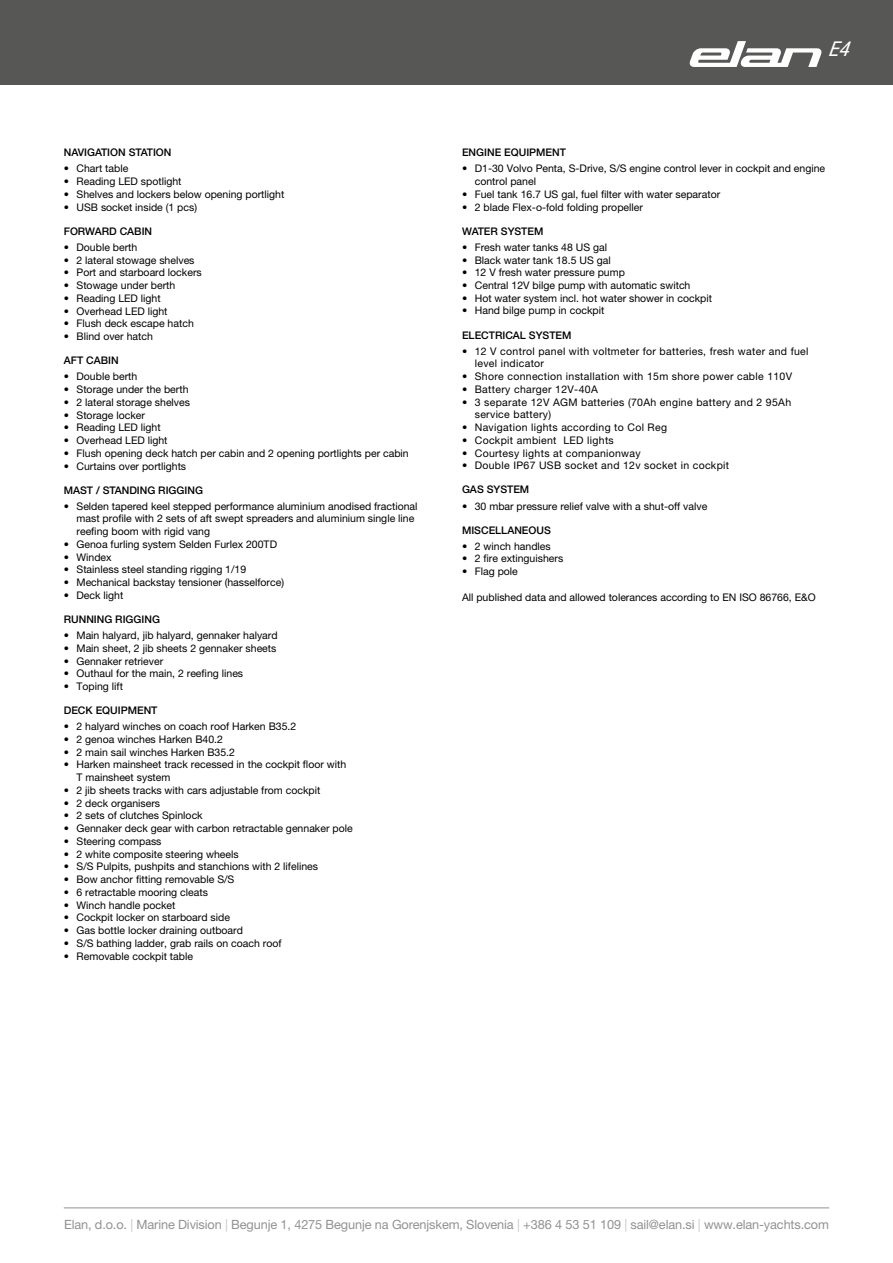
<style>
.page{position:relative;width:893px;height:1263px;background:#fff}
.page>*{position:absolute;margin:0;border:0;box-sizing:border-box;transform-origin:0 0}
.t1{font:italic condensed 20.4px "Helvetica Neue LT Pro";color:#fff;scale:1.06 1}
.t2{font:12.75px "Helvetica Neue LT Pro";letter-spacing:-.01em;color:#929292}
.t3{font:10.5px/12.8px "Helvetica Neue LT Pro";color:#000}
.t4{font:10.5px/12.8px "Helvetica Neue LT Pro";letter-spacing:.03em;color:#000}
.t5{font:500 10.5px "Helvetica Neue LT Pro";color:#000}
.s1{color:#c6c6c6}
</style>
<div class="page">
<hr style="left:64px;top:1207px;width:765px;height:1px;background:#929292">
<div style="left:0;top:0;width:893px;height:85px;background:#575756"></div>
<svg style="left:689px;top:41px;width:133px;height:26px"></svg>
<p class="t5" style="left:64px;top:146px;width:109px">NAVIGATION STATION</p>
<p class="t3" style="left:64px;top:162px;width:66px">• Chart table</p>
<p class="t3" style="left:64px;top:175px;width:119px">• Reading LED spotlight</p>
<p class="t3" style="left:64px;top:188px;width:222px">• Shelves and lockers below opening portlight</p>
<p class="t3" style="left:64px;top:200px;width:135px">• USB socket inside (1 pcs)</p>
<p class="t5" style="left:64px;top:225px;width:90px">FORWARD CABIN</p>
<p class="t3" style="left:64px;top:241px;width:75px">• Double berth</p>
<p class="t3" style="left:64px;top:253px;width:132px">• 2 lateral stowage shelves</p>
<p class="t3" style="left:64px;top:266px;width:139px">• Port and starboard lockers</p>
<p class="t3" style="left:64px;top:279px;width:113px">• Stowage under berth</p>
<p class="t3" style="left:64px;top:292px;width:98px">• Reading LED light</p>
<p class="t3" style="left:64px;top:304px;width:105px">• Overhead LED light</p>
<p class="t3" style="left:64px;top:317px;width:132px">• Flush deck escape hatch</p>
<p class="t3" style="left:64px;top:330px;width:91px">• Blind over hatch</p>
<p class="t5" style="left:64px;top:354px;width:56px">AFT CABIN</p>
<p class="t3" style="left:64px;top:370px;width:75px">• Double berth</p>
<p class="t3" style="left:64px;top:383px;width:126px">• Storage under the berth</p>
<p class="t3" style="left:64px;top:395px;width:128px">• 2 lateral storage shelves</p>
<p class="t3" style="left:64px;top:408px;width:83px">• Storage locker</p>
<p class="t3" style="left:64px;top:421px;width:98px">• Reading LED light</p>
<p class="t3" style="left:64px;top:434px;width:105px">• Overhead LED light</p>
<p class="t3" style="left:64px;top:446px;width:346px">• Flush opening deck hatch per cabin and 2 opening portlights per cabin</p>
<p class="t3" style="left:64px;top:459px;width:124px">• Curtains over portlights</p>
<p class="t5" style="left:64px;top:483px;width:141px">MAST / STANDING RIGGING</p>
<p class="t3" style="left:77px;top:499px;width:342px;text-indent:-13px">• Selden tapered keel stepped performance aluminium anodised fractional mast profile with 2 sets of aft swept spreaders and aluminium single line reefing boom with rigid vang</p>
<p class="t3" style="left:64px;top:538px;width:215px">• Genoa furling system Selden Furlex 200TD</p>
<p class="t3" style="left:64px;top:550px;width:49px">• Windex</p>
<p class="t3" style="left:64px;top:563px;width:184px">• Stainless steel standing rigging 1/19</p>
<p class="t3" style="left:64px;top:576px;width:222px">• Mechanical backstay tensioner (hasselforce)</p>
<p class="t3" style="left:64px;top:589px;width:61px">• Deck light</p>
<p class="t5" style="left:64px;top:613px;width:98px">RUNNING RIGGING</p>
<p class="t3" style="left:64px;top:629px;width:215px">• Main halyard, jib halyard, gennaker halyard</p>
<p class="t3" style="left:64px;top:641px;width:214px">• Main sheet, 2 jib sheets 2 gennaker sheets</p>
<p class="t3" style="left:64px;top:654px;width:101px">• Gennaker retriever</p>
<p class="t3" style="left:64px;top:667px;width:181px">• Outhaul for the main, 2 reefing lines</p>
<p class="t3" style="left:64px;top:680px;width:61px">• Toping lift</p>
<p class="t5" style="left:64px;top:704px;width:95px">DECK EQUIPMENT</p>
<p class="t3" style="left:64px;top:720px;width:234px">• 2 halyard winches on coach roof Harken B35.2</p>
<p class="t3" style="left:64px;top:733px;width:161px">• 2 genoa winches Harken B40.2</p>
<p class="t3" style="left:64px;top:745px;width:173px">• 2 main sail winches Harken B35.2</p>
<p class="t3" style="left:77px;top:758px;width:271px;text-indent:-13px">• Harken mainsheet track recessed in the cockpit floor with<br>T mainsheet system</p>
<p class="t3" style="left:64px;top:784px;width:258px">• 2 jib sheets tracks with cars adjustable from cockpit</p>
<p class="t3" style="left:64px;top:796px;width:98px">• 2 deck organisers</p>
<p class="t3" style="left:64px;top:809px;width:140px">• 2 sets of clutches Spinlock</p>
<p class="t3" style="left:64px;top:822px;width:290px">• Gennaker deck gear with carbon retractable gennaker pole</p>
<p class="t3" style="left:64px;top:835px;width:99px">• Steering compass</p>
<p class="t3" style="left:64px;top:847px;width:176px">• 2 white composite steering wheels</p>
<p class="t3" style="left:64px;top:860px;width:256px">• S/S Pulpits, pushpits and stanchions with 2 lifelines</p>
<p class="t3" style="left:64px;top:873px;width:172px">• Bow anchor fitting removable S/S</p>
<p class="t3" style="left:64px;top:886px;width:146px">• 6 retractable mooring cleats</p>
<p class="t3" style="left:64px;top:898px;width:113px">• Winch handle pocket</p>
<p class="t3" style="left:64px;top:911px;width:168px">• Cockpit locker on starboard side</p>
<p class="t3" style="left:64px;top:924px;width:181px">• Gas bottle locker draining outboard</p>
<p class="t3" style="left:64px;top:937px;width:219px">• S/S bathing ladder, grab rails on coach roof</p>
<p class="t3" style="left:64px;top:949px;width:131px">• Removable cockpit table</p>
<h1 class="t1" style="left:828px;top:36px;width:29px">E4</h1>
<p class="t5" style="left:462px;top:146px;width:106px">ENGINE EQUIPMENT</p>
<p class="t3" style="left:475px;top:162px;width:352px;text-indent:-13px">• D1-30 Volvo Penta, S-Drive, S/S engine control lever in cockpit and engine control panel</p>
<p class="t3" style="left:462px;top:188px;width:260px">• Fuel tank 16.7 US gal, fuel filter with water separator</p>
<p class="t3" style="left:462px;top:200px;width:182px">• 2 blade Flex-o-fold folding propeller</p>
<p class="t5" style="left:462px;top:225px;width:83px">WATER SYSTEM</p>
<p class="t3" style="left:462px;top:240px;width:147px">• Fresh water tanks 48 US gal</p>
<p class="t3" style="left:462px;top:253px;width:150px">• Black water tank 18.5 US gal</p>
<p class="t3" style="left:462px;top:266px;width:164px">• 12 V fresh water pressure pump</p>
<p class="t3" style="left:462px;top:279px;width:230px">• Central 12V bilge pump with automatic switch</p>
<p class="t3" style="left:462px;top:291px;width:251px">• Hot water system incl. hot water shower in cockpit</p>
<p class="t3" style="left:462px;top:304px;width:144px">• Hand bilge pump in cockpit</p>
<p class="t5" style="left:462px;top:328px;width:111px">ELECTRICAL SYSTEM</p>
<p class="t4" style="left:475px;top:344px;width:335px;text-indent:-13px">• 12 V control panel with voltmeter for batteries, fresh water and fuel level indicator</p>
<p class="t4" style="left:462px;top:370px;width:332px">• Shore connection installation with 15m shore power cable 110V</p>
<p class="t4" style="left:462px;top:383px;width:137px">• Battery charger 12V-40A</p>
<p class="t4" style="left:475px;top:395px;width:318px;text-indent:-13px">• 3 separate 12V AGM batteries (70Ah engine battery and 2 95Ah service battery)</p>
<p class="t4" style="left:462px;top:421px;width:207px">• Navigation lights according to Col Reg</p>
<p class="t4" style="left:462px;top:434px;width:153px">• Cockpit ambient LED lights</p>
<p class="t4" style="left:462px;top:446px;width:180px">• Courtesy lights at companionway</p>
<p class="t4" style="left:462px;top:459px;width:269px">• Double IP67 USB socket and 12v socket in cockpit</p>
<p class="t5" style="left:462px;top:483px;width:69px">GAS SYSTEM</p>
<p class="t3" style="left:462px;top:499px;width:247px">• 30 mbar pressure relief valve with a shut-off valve</p>
<p class="t5" style="left:462px;top:523px;width:90px">MISCELLANEOUS</p>
<p class="t3" style="left:462px;top:539px;width:90px">• 2 winch handles</p>
<p class="t3" style="left:462px;top:552px;width:103px">• 2 fire extinguishers</p>
<p class="t3" style="left:462px;top:565px;width:57px">• Flag pole</p>
<p class="t3" style="left:462px;top:591px;width:355px">All published data and allowed tolerances according to EN ISO 86766, E&amp;O</p>
<p class="t2" style="left:64px;top:1217px;width:766px">Elan, d.o.o. <span class="s1">|</span> Marine Division <span class="s1">|</span> Begunje 1, 4275 Begunje na Gorenjskem, Slovenia <span class="s1">|</span> +386 4 53 51 109 <span class="s1">|</span> sail@elan.si <span class="s1">|</span> www.elan-yachts.com</p>
</div>
